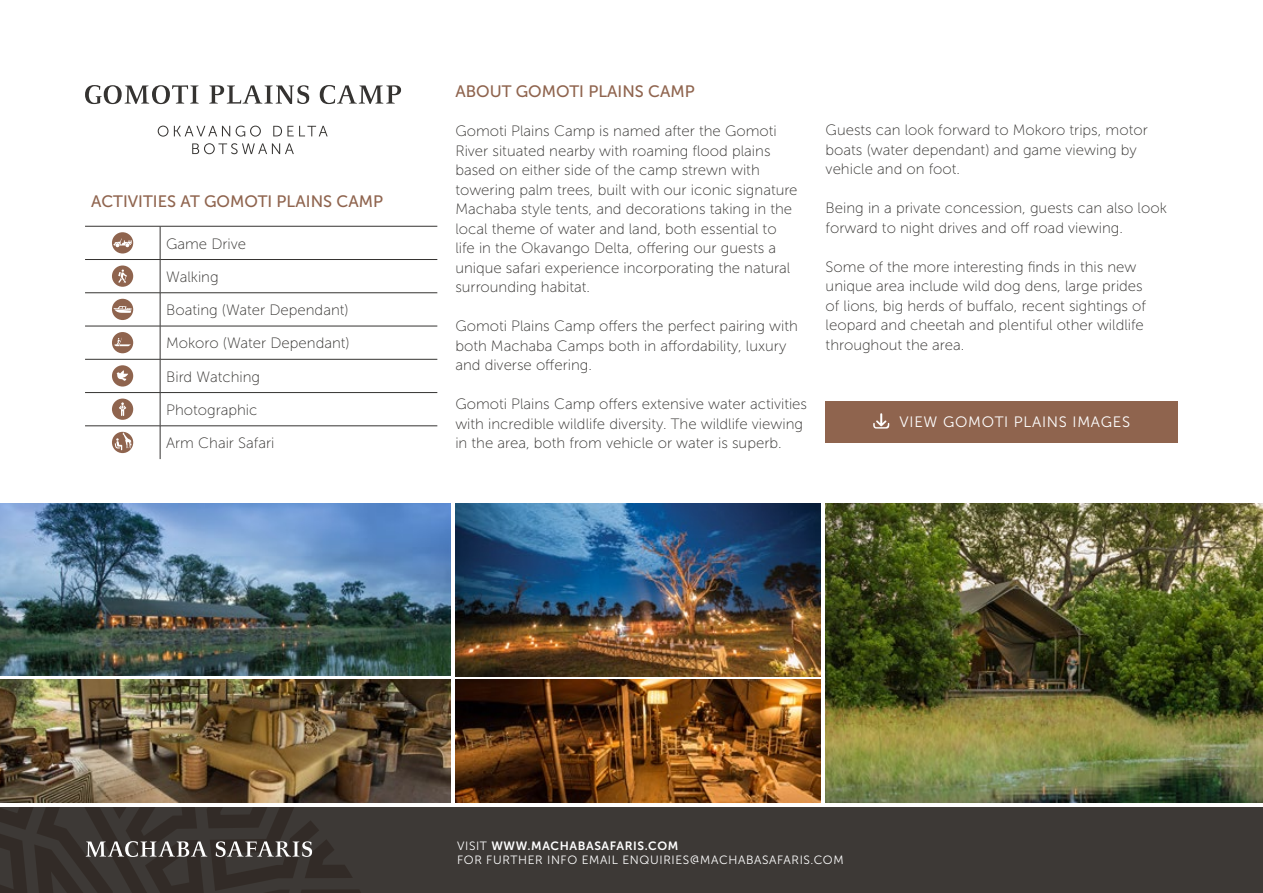
<style>
.page{position:relative;width:1263px;height:893px;background:#fff}
.page>*{position:absolute;margin:0;border:0;box-sizing:border-box;transform-origin:0 0}
.t1{font:16.5px "Museo Sans 500";color:#8f644e}
.t2{font:15px/19.5px "Museo Sans 100";color:#353331}
.t3{font:15px "Museo Sans 300";letter-spacing:.05em;color:#fff}
.t4{font:12px "Museo Sans 300";letter-spacing:.05em;color:#fff}
.t5{font:12px "Museo Sans 700";letter-spacing:.05em;color:#fff}
.s1{font-family:"Museo Sans 300"}
</style>
<div class="page">
<div style="left:0;top:808px;width:1263px;height:85px;background:#3d3936"></div>
<svg style="left:0;top:808px;width:361px;height:85px"></svg>
<img style="left:0;top:504px;width:450px;height:172px">
<img style="left:455px;top:504px;width:366px;height:172px">
<img style="left:826px;top:504px;width:437px;height:299px">
<img style="left:0;top:679px;width:451px;height:124px">
<img style="left:455px;top:679px;width:366px;height:124px">
<div style="left:826px;top:401px;width:352px;height:41px;background:#8f644e"></div>
<svg style="left:873px;top:413px;width:16px;height:16px"></svg>
<hr style="left:85px;top:226px;width:75px;height:1px;background:#353331">
<hr style="left:160px;top:226px;width:277px;height:1px;background:#353331">
<hr style="left:160px;top:226px;width:1px;height:33px;background:#353331">
<hr style="left:85px;top:259px;width:75px;height:1px;background:#353331">
<hr style="left:160px;top:259px;width:277px;height:1px;background:#353331">
<hr style="left:160px;top:260px;width:1px;height:33px;background:#353331">
<hr style="left:85px;top:292px;width:75px;height:1px;background:#353331">
<hr style="left:160px;top:292px;width:277px;height:1px;background:#353331">
<hr style="left:160px;top:293px;width:1px;height:33px;background:#353331">
<hr style="left:85px;top:326px;width:75px;height:1px;background:#353331">
<hr style="left:160px;top:326px;width:277px;height:1px;background:#353331">
<hr style="left:160px;top:326px;width:1px;height:33px;background:#353331">
<hr style="left:85px;top:359px;width:75px;height:1px;background:#353331">
<hr style="left:160px;top:359px;width:277px;height:1px;background:#353331">
<hr style="left:160px;top:359px;width:1px;height:33px;background:#353331">
<hr style="left:85px;top:392px;width:75px;height:1px;background:#353331">
<hr style="left:160px;top:392px;width:277px;height:1px;background:#353331">
<hr style="left:160px;top:393px;width:1px;height:33px;background:#353331">
<hr style="left:85px;top:426px;width:75px;height:1px;background:#353331">
<hr style="left:160px;top:426px;width:277px;height:1px;background:#353331">
<hr style="left:160px;top:426px;width:1px;height:33px;background:#353331">
<div style="left:112px;top:232px;width:21px;height:21px;background:#8f644e;border-radius:50%"></div>
<svg style="left:114px;top:239px;width:18px;height:8px"></svg>
<div style="left:112px;top:265px;width:21px;height:22px;background:#8f644e;border-radius:50%"></div>
<svg style="left:118px;top:269px;width:9px;height:14px"></svg>
<div style="left:112px;top:299px;width:21px;height:21px;background:#8f644e;border-radius:50%"></div>
<svg style="left:113px;top:306px;width:19px;height:7px"></svg>
<div style="left:112px;top:332px;width:21px;height:21px;background:#8f644e;border-radius:50%"></div>
<svg style="left:115px;top:338px;width:16px;height:8px"></svg>
<div style="left:112px;top:365px;width:21px;height:22px;background:#8f644e;border-radius:50%"></div>
<svg style="left:116px;top:370px;width:12px;height:11px"></svg>
<div style="left:112px;top:399px;width:21px;height:21px;background:#8f644e;border-radius:50%"></div>
<svg style="left:119px;top:402px;width:7px;height:14px"></svg>
<div style="left:112px;top:432px;width:21px;height:21px;background:#8f644e;border-radius:50%"></div>
<svg style="left:115px;top:432px;width:17px;height:18px"></svg>
<svg style="left:85px;top:85px;width:114px;height:19px"></svg>
<svg style="left:209px;top:85px;width:100px;height:19px"></svg>
<svg style="left:320px;top:85px;width:81px;height:19px"></svg>
<svg style="left:158px;top:126px;width:10px;height:11px"></svg>
<svg style="left:174px;top:126px;width:56px;height:10px"></svg>
<svg style="left:236px;top:126px;width:25px;height:11px"></svg>
<svg style="left:273px;top:126px;width:55px;height:10px"></svg>
<svg style="left:192px;top:143px;width:102px;height:11px"></svg>
<p class="t1" style="left:91px;top:192px;width:293px">ACTIVITIES AT GOMOTI PLAINS CAMP</p>
<p class="t2" style="left:166px;top:234px;width:82px">Game Drive</p>
<p class="t2" style="left:166px;top:267px;width:54px">Walking</p>
<p class="t2" style="left:166px;top:300px;width:184px">Boating (Water Dependant)</p>
<p class="t2" style="left:166px;top:334px;width:185px">Mokoro (Water Dependant)</p>
<p class="t2" style="left:166px;top:367px;width:95px">Bird Watching</p>
<p class="t2" style="left:166px;top:400px;width:93px">Photographic</p>
<p class="t2" style="left:166px;top:433px;width:110px">Arm Chair Safari</p>
<p class="t1" style="left:455px;top:83px;width:241px">ABOUT GOMOTI PLAINS CAMP</p>
<p class="t2" style="left:455px;top:122px;width:344px">Gomoti Plains Camp is named after the Gomoti River situated nearby with roaming flood plains based on either side of the camp strewn with towering palm trees, built with our iconic signature Machaba style tents, and decorations taking in the local theme of water and land, both essential to life in the Okavango Delta, offering our guests a unique safari experience incorporating the natural surrounding habitat.</p>
<p class="t2" style="left:455px;top:317px;width:344px">Gomoti Plains Camp offers the perfect pairing with both Machaba Camps both in affordability, luxury and diverse offering.</p>
<p class="t2" style="left:455px;top:395px;width:353px">Gomoti Plains Camp offers extensive water activities with incredible wildlife diversity. The wildlife viewing in the area, both from vehicle or water is superb.</p>
<p class="t2" style="left:826px;top:121px;width:324px">Guests can look forward to Mokoro trips, motor boats (water dependant) and game viewing by vehicle and on foot.</p>
<p class="t2" style="left:826px;top:199px;width:343px">Being in a private concession, guests can also look forward to night drives and off road viewing.</p>
<p class="t2" style="left:826px;top:257px;width:322px">Some of the more interesting finds in this new unique area include wild dog dens, large prides of lions, big herds of buffalo, recent sightings of leopard and cheetah and plentiful other wildlife throughout the area.</p>
<p class="t3" style="left:899px;top:413px;width:232px">VIEW GOMOTI PLAINS IMAGES</p>
<p class="t5" style="left:457px;top:839px;width:223px"><span class="s1">VISIT</span> WWW.MACHABASAFARIS.COM</p>
<p class="t4" style="left:457px;top:853px;width:388px">FOR FURTHER INFO EMAIL ENQUIRIES@MACHABASAFARIS.COM</p>
</div>
